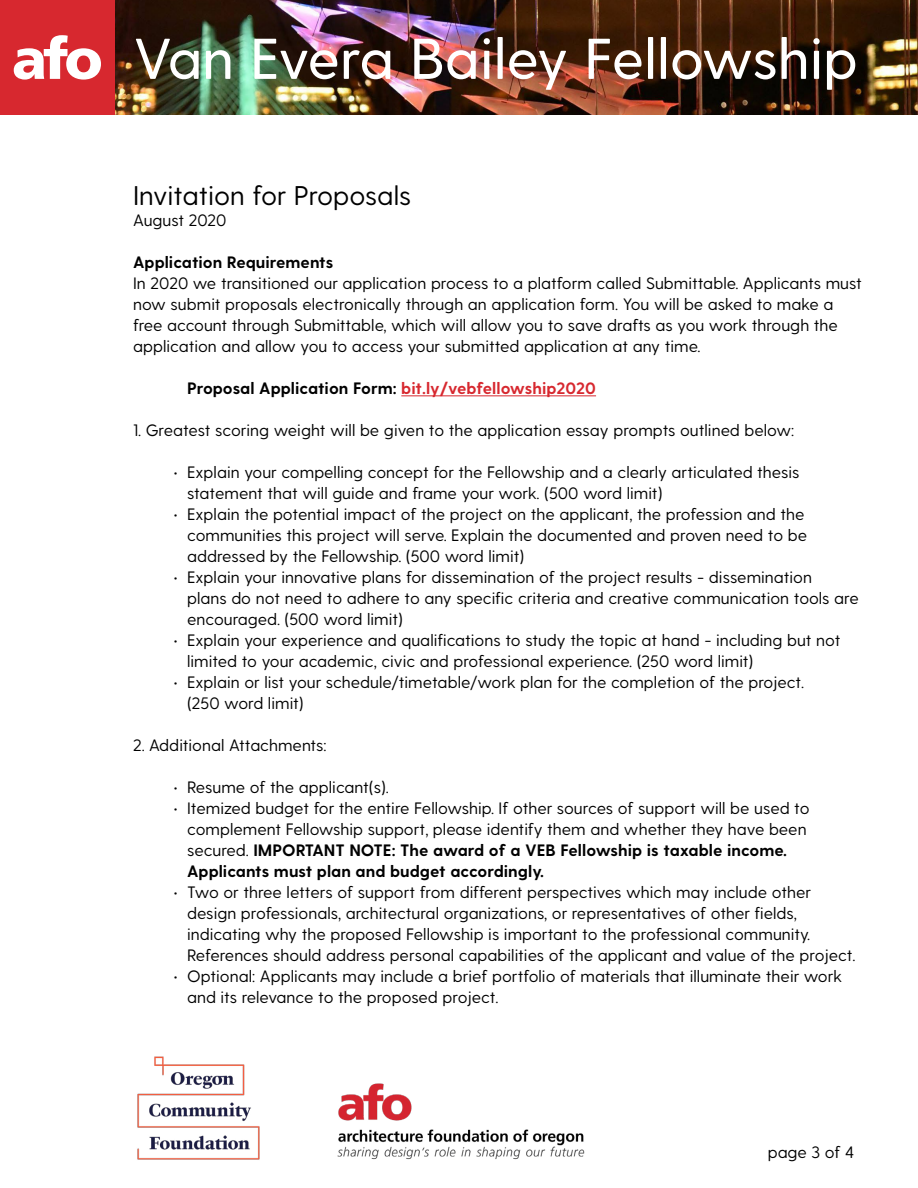
<style>
.page{position:relative;width:918px;height:1188px;background:#fff}
.page>*{position:absolute;margin:0;border:0;box-sizing:border-box;transform-origin:0 0}
.t1{font:500 57.3px "Greycliff CF";color:#fff}
.t2{font:27px "Greycliff CF";color:#000}
.t3{font:16.5px/21px "Greycliff CF";color:#000}
.t4{font:700 16.5px/21px "Greycliff CF";color:#000}
.s1{font-family:"Frutiger LT Std";font-weight:900}
.s2{color:#d7282f}
.s3{font-weight:400}
</style>
<div class="page">
<img style="left:115px;top:0;width:803px;height:115px">
<div style="left:0;top:0;width:115px;height:115px;background:#d7282f"></div>
<hr style="left:401px;top:395px;width:195px;height:1px;background:#d7282f">
<img style="left:337px;top:1083px;width:248px;height:77px">
<img style="left:137px;top:1056px;width:123px;height:104px">
<h1 class="t1" style="left:12px;top:25px;width:848px"><span class="s1">afo</span> Van Evera Bailey Fellowship</h1>
<p class="t2" style="left:133px;top:180px;width:280px">Invitation for Proposals</p>
<p class="t3" style="left:133px;top:210px;width:95px">August 2020</p>
<p class="t4" style="left:133px;top:253px;width:202px">Application Requirements</p>
<p class="t3" style="left:133px;top:273px;width:730px">In 2020 we transitioned our application process to a platform called Submittable. Applicants must now submit proposals electronically through an application form. You will be asked to make a free account through Submittable, which will allow you to save drafts as you work through the application and allow you to access your submitted application at any time.</p>
<p class="t4" style="left:187px;top:379px;width:410px">Proposal Application Form: <span class="s2">bit.ly/vebfellowship2020</span></p>
<p class="t3" style="left:133px;top:420px;width:663px">1. Greatest scoring weight will be given to the application essay prompts outlined below:</p>
<p class="t3" style="left:174px;top:462px;width:627px">• Explain your compelling concept for the Fellowship and a clearly articulated thesis</p>
<p class="t3" style="left:187px;top:483px;width:477px">statement that will guide and frame your work. (500 word limit)</p>
<p class="t3" style="left:174px;top:504px;width:632px">• Explain the potential impact of the project on the applicant, the profession and the</p>
<p class="t3" style="left:187px;top:525px;width:622px">communities this project will serve. Explain the documented and proven need to be addressed by the Fellowship. (500 word limit)</p>
<p class="t3" style="left:174px;top:567px;width:640px">• Explain your innovative plans for dissemination of the project results - dissemination</p>
<p class="t3" style="left:187px;top:588px;width:673px">plans do not need to adhere to any specific criteria and creative communication tools are encouraged. (500 word limit)</p>
<p class="t3" style="left:174px;top:630px;width:668px">• Explain your experience and qualifications to study the topic at hand - including but not</p>
<p class="t3" style="left:187px;top:651px;width:568px">limited to your academic, civic and professional experience. (250 word limit)</p>
<p class="t3" style="left:174px;top:672px;width:632px">• Explain or list your schedule/timetable/work plan for the completion of the project.</p>
<p class="t3" style="left:187px;top:693px;width:118px">(250 word limit)</p>
<p class="t3" style="left:133px;top:735px;width:195px">2. Additional Attachments:</p>
<p class="t3" style="left:174px;top:777px;width:217px">• Resume of the applicant(s).</p>
<p class="t3" style="left:174px;top:798px;width:638px">• Itemized budget for the entire Fellowship. If other sources of support will be used to</p>
<p class="t4" style="left:187px;top:820px;width:621px"><span class="s3">complement Fellowship support, please identify them and whether they have been secured.</span> IMPORTANT NOTE: The award of a VEB Fellowship is taxable income.<br>Applicants must plan and budget accordingly.</p>
<p class="t3" style="left:174px;top:882px;width:639px">• Two or three letters of support from different perspectives which may include other</p>
<p class="t3" style="left:187px;top:903px;width:670px">design professionals, architectural organizations, or representatives of other fields, indicating why the proposed Fellowship is important to the professional community.<br>References should address personal capabilities of the applicant and value of the project.</p>
<p class="t3" style="left:174px;top:966px;width:670px">• Optional: Applicants may include a brief portfolio of materials that illuminate their work</p>
<p class="t3" style="left:187px;top:987px;width:313px">and its relevance to the proposed project.</p>
<p class="t3" style="left:768px;top:1142px;width:88px">page 3 of 4</p>
</div>
